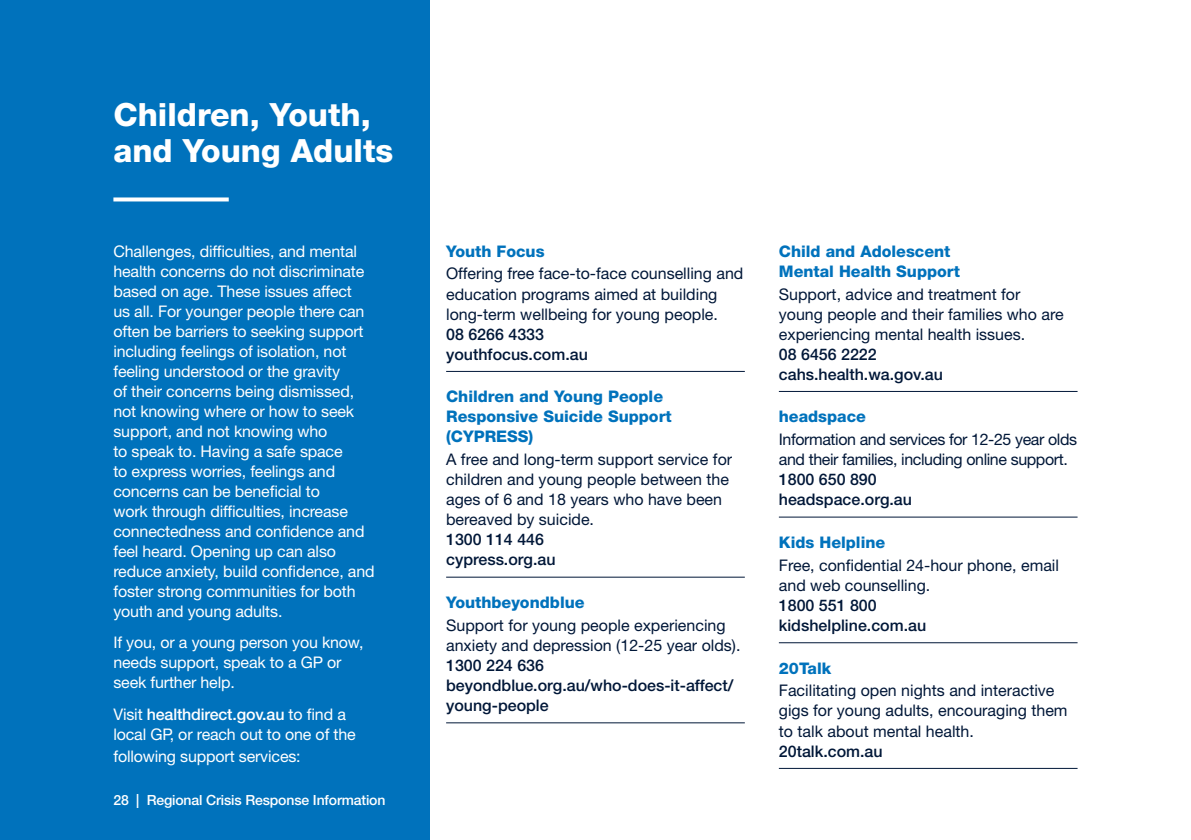
<style>
.page{position:relative;width:1191px;height:840px;background:#fff}
.page>*{position:absolute;margin:0;border:0;box-sizing:border-box;transform-origin:0 0}
.t1{font:800 32px/36px "Helvetica Neue LT Std";color:#fff}
.t2{font:16px/20px "Helvetica Neue LT Std";letter-spacing:-.01em;color:#fff}
.t3{font:16px/20px "Helvetica Neue LT Std";color:#001738}
.t4{font:500 16px/20px "Helvetica Neue LT Std";color:#001738}
.t5{font:800 16px/20px "Helvetica Neue LT Std";color:#0072bc}
.t6{font:16px/20px "Helvetica Neue LT Std";letter-spacing:-.025em;color:#001738}
.t7{font:500 14px "Helvetica Neue LT Std";letter-spacing:-.01em;color:#fff}
.s1{font-weight:500}
</style>
<div class="page">
<div style="left:0;top:0;width:429px;height:839px;background:#0072bc"></div>
<hr style="left:446px;top:371px;width:299px;height:1px;background:#001738">
<hr style="left:446px;top:576px;width:299px;height:1px;background:#001738">
<hr style="left:446px;top:722px;width:299px;height:1px;background:#001738">
<hr style="left:779px;top:391px;width:298px;height:1px;background:#001738">
<hr style="left:779px;top:516px;width:298px;height:1px;background:#001738">
<hr style="left:779px;top:642px;width:298px;height:1px;background:#001738">
<hr style="left:779px;top:767px;width:298px;height:1px;background:#001738">
<svg style="left:113px;top:197px;width:116px;height:4px"></svg>
<hr style="left:1190px;top:0;width:1px;height:839px;background:#00bce7">
<h1 class="t1" style="left:113px;top:97px;width:281px">Children, Youth, and Young Adults</h1>
<p class="t2" style="left:113px;top:240px;width:263px">Challenges, difficulties, and mental health concerns do not discriminate based on age. These issues affect<br>us all. For younger people there can often be barriers to seeking support including feelings of isolation, not feeling understood or the gravity<br>of their concerns being dismissed, not knowing where or how to seek support, and not knowing who<br>to speak to. Having a safe space<br>to express worries, feelings and concerns can be beneficial to<br>work through difficulties, increase connectedness and confidence and feel heard. Opening up can also reduce anxiety, build confidence, and foster strong communities for both youth and young adults.</p>
<p class="t2" style="left:113px;top:632px;width:252px">If you, or a young person you know, needs support, speak to a GP or seek further help.</p>
<p class="t2" style="left:113px;top:703px;width:244px">Visit <span class="s1">healthdirect.gov.au</span> to find a local GP, or reach out to one of the</p>
<p class="t2" style="left:113px;top:745px;width:189px">following support services:</p>
<p class="t7" style="left:113px;top:790px;width:273px">28 | Regional Crisis Response Information</p>
<p class="t5" style="left:446px;top:241px;width:100px">Youth Focus</p>
<p class="t3" style="left:446px;top:263px;width:299px">Offering free face-to-face counselling and education programs aimed at building long-term wellbeing for young people.</p>
<p class="t4" style="left:446px;top:323px;width:143px">08 6266 4333 youthfocus.com.au</p>
<p class="t5" style="left:446px;top:386px;width:227px">Children and Young People<br>Responsive Suicide Support (CYPRESS)</p>
<p class="t3" style="left:446px;top:449px;width:287px">A free and long-term support service for children and young people between the ages of 6 and 18 years who have been bereaved by suicide.</p>
<p class="t4" style="left:446px;top:529px;width:111px">1300 114 446 cypress.org.au</p>
<p class="t5" style="left:446px;top:592px;width:140px">Youthbeyondblue</p>
<p class="t3" style="left:446px;top:614px;width:296px">Support for young people experiencing anxiety and depression (12-25 year olds).</p>
<p class="t4" style="left:446px;top:654px;width:289px">1300 224 636 beyondblue.org.au/who-does-it-affect/ young-people</p>
<p class="t5" style="left:779px;top:241px;width:183px">Child and Adolescent<br>Mental Health Support</p>
<p class="t3" style="left:779px;top:283px;width:286px">Support, advice and treatment for young people and their families who are experiencing mental health issues.</p>
<p class="t4" style="left:779px;top:343px;width:165px">08 6456 2222 cahs.health.wa.gov.au</p>
<p class="t5" style="left:779px;top:406px;width:89px">headspace</p>
<p class="t6" style="left:779px;top:429px;width:300px">Information and services for 12-25 year olds and their families, including online support.</p>
<p class="t4" style="left:779px;top:469px;width:135px">1800 650 890 headspace.org.au</p>
<p class="t5" style="left:779px;top:532px;width:108px">Kids Helpline</p>
<p class="t3" style="left:779px;top:554px;width:282px">Free, confidential 24-hour phone, email and web counselling.</p>
<p class="t4" style="left:779px;top:594px;width:149px">1800 551 800 kidshelpline.com.au</p>
<p class="t5" style="left:779px;top:657px;width:54px">20Talk</p>
<p class="t3" style="left:779px;top:680px;width:290px">Facilitating open nights and interactive gigs for young adults, encouraging them to talk about mental health.</p>
<p class="t4" style="left:779px;top:740px;width:105px">20talk.com.au</p>
</div>
